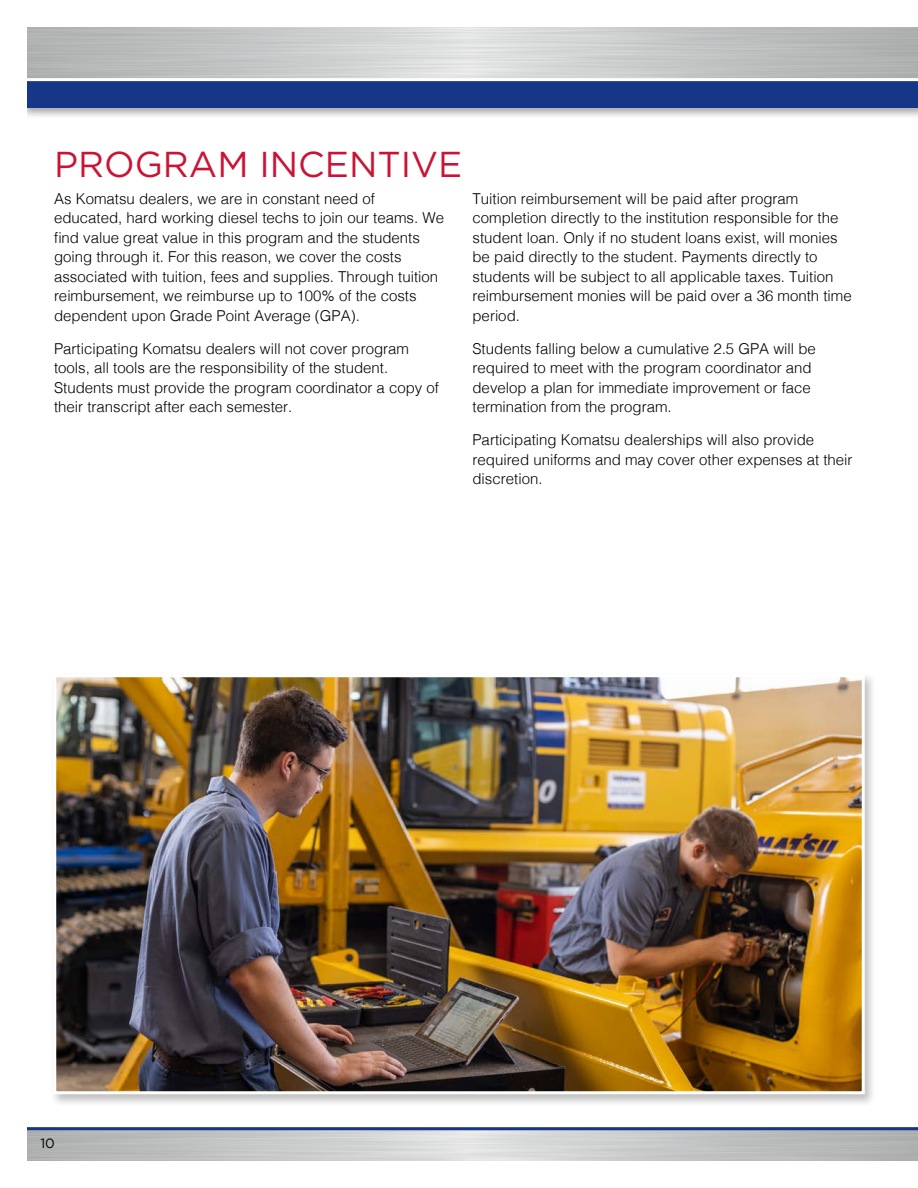
<style>
.page{position:relative;width:918px;height:1188px;background:#fff}
.page>*{position:absolute;margin:0;border:0;box-sizing:border-box;transform-origin:0 0}
.Heading{font:36px "Gotham";color:#ca1436}
.Text_Extra_Bottom_Space{font:300 15px/19.5px "Helvetica";color:#000}
.t1{font:13.5px "Gotham";color:#000}
</style>
<div class="page">
<hr style="left:27px;top:1127px;width:891px;height:3px;background:#163787">
<div style="left:19px;top:77px;width:899px;height:43px;background:#000;opacity:.35"></div>
<div style="left:27px;top:81px;width:891px;height:27px;background:#163787"></div>
<div style="left:0;top:0;width:27px;height:1188px;background:#fff"></div>
<hr style="left:27px;top:78px;width:891px;height:3px;background:#fff">
<div style="left:50px;top:672px;width:826px;height:435px;background:#000;opacity:.25"></div>
<img style="left:57px;top:678px;width:804px;height:412px">
<div style="left:53px;top:674px;width:812px;height:420px;border:3px solid #fff"></div>
<p class="Heading" style="left:54px;top:142px;width:410px">PROGRAM INCENTIVE</p>
<p class="Text_Extra_Bottom_Space" style="left:54px;top:187px;width:392px">As Komatsu dealers, we are in constant need of educated, hard working diesel techs to join our teams. We find value great value in this program and the students going through it. For this reason, we cover the costs associated with tuition, fees and supplies. Through tuition reimbursement, we reimburse up to 100% of the costs dependent upon Grade Point Average (GPA).</p>
<p class="Text_Extra_Bottom_Space" style="left:54px;top:337px;width:387px">Participating Komatsu dealers will not cover program tools, all tools are the responsibility of the student.<br>Students must provide the program coordinator a copy of their transcript after each semester.</p>
<p class="Text_Extra_Bottom_Space" style="left:472px;top:187px;width:381px">Tuition reimbursement will be paid after program completion directly to the institution responsible for the student loan. Only if no student loans exist, will monies be paid directly to the student. Payments directly to students will be subject to all applicable taxes. Tuition reimbursement monies will be paid over a 36 month time period.</p>
<p class="Text_Extra_Bottom_Space" style="left:472px;top:337px;width:345px">Students falling below a cumulative 2.5 GPA will be required to meet with the program coordinator and develop a plan for immediate improvement or face termination from the program.</p>
<p class="Text_Extra_Bottom_Space" style="left:472px;top:429px;width:382px">Participating Komatsu dealerships will also provide required uniforms and may cover other expenses at their discretion.</p>
<p class="t1" style="left:40px;top:1134px;width:16px">10</p>
</div>
